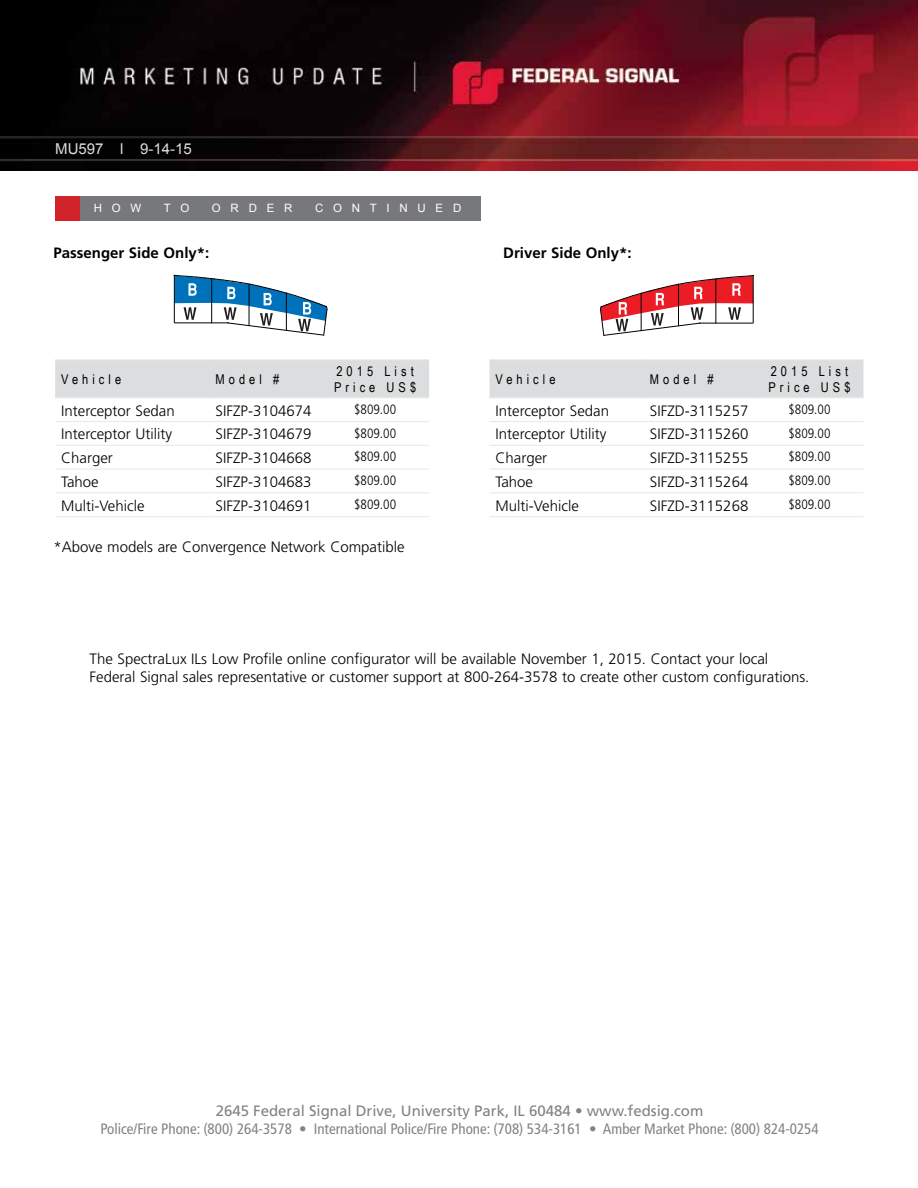
<style>
.page{position:relative;width:918px;height:1188px;background:#fff}
.page>*{position:absolute;margin:0;border:0;box-sizing:border-box;transform-origin:0 0}
.t1{font:300 15px/18px "Frutiger";color:#000}
.t2{font:condensed 15px "Frutiger";color:#808384}
.t3{font:15px "Frutiger";color:#808384}
.t4{font:700 15px "Frutiger";color:#000}
.t5{font:15px "Arial";color:#dcddde}
.t6{font:300 condensed 13.5px "Frutiger";color:#000}
.t7{font:13.5px/16.2px "Arial Narrow";letter-spacing:.3em;color:#000}
.t8{font:11.55px "Arial";letter-spacing:.85em;color:#fff}
</style>
<div class="page">
<img style="left:1px;top:0;width:917px;height:171px">
<svg style="left:173px;top:274px;width:155px;height:62px"></svg>
<svg style="left:600px;top:275px;width:154px;height:61px"></svg>
<div style="left:55px;top:360px;width:374px;height:37px;background:#dcddde"></div>
<hr style="left:55px;top:359px;width:155px;height:1px;background:#e6e7e8">
<hr style="left:210px;top:359px;width:111px;height:1px;background:#e6e7e8">
<hr style="left:321px;top:359px;width:108px;height:1px;background:#e6e7e8">
<hr style="left:55px;top:397px;width:155px;height:1px;background:#e6e7e8">
<hr style="left:210px;top:397px;width:111px;height:1px;background:#e6e7e8">
<hr style="left:321px;top:397px;width:108px;height:1px;background:#e6e7e8">
<hr style="left:55px;top:421px;width:155px;height:1px;background:#e6e7e8">
<hr style="left:210px;top:421px;width:111px;height:1px;background:#e6e7e8">
<hr style="left:321px;top:421px;width:108px;height:1px;background:#e6e7e8">
<hr style="left:55px;top:445px;width:155px;height:1px;background:#e6e7e8">
<hr style="left:210px;top:445px;width:111px;height:1px;background:#e6e7e8">
<hr style="left:321px;top:445px;width:108px;height:1px;background:#e6e7e8">
<hr style="left:55px;top:469px;width:155px;height:1px;background:#e6e7e8">
<hr style="left:210px;top:469px;width:111px;height:1px;background:#e6e7e8">
<hr style="left:321px;top:469px;width:108px;height:1px;background:#e6e7e8">
<hr style="left:55px;top:492px;width:155px;height:1px;background:#e6e7e8">
<hr style="left:210px;top:492px;width:111px;height:1px;background:#e6e7e8">
<hr style="left:321px;top:492px;width:108px;height:1px;background:#e6e7e8">
<hr style="left:55px;top:516px;width:155px;height:1px;background:#e6e7e8">
<hr style="left:210px;top:516px;width:111px;height:1px;background:#e6e7e8">
<hr style="left:321px;top:516px;width:108px;height:1px;background:#e6e7e8">
<div style="left:490px;top:360px;width:373px;height:37px;background:#dcddde"></div>
<hr style="left:490px;top:359px;width:154px;height:1px;background:#e6e7e8">
<hr style="left:644px;top:359px;width:111px;height:1px;background:#e6e7e8">
<hr style="left:755px;top:359px;width:108px;height:1px;background:#e6e7e8">
<hr style="left:490px;top:397px;width:154px;height:1px;background:#e6e7e8">
<hr style="left:644px;top:397px;width:111px;height:1px;background:#e6e7e8">
<hr style="left:755px;top:397px;width:108px;height:1px;background:#e6e7e8">
<hr style="left:490px;top:421px;width:154px;height:1px;background:#e6e7e8">
<hr style="left:644px;top:421px;width:111px;height:1px;background:#e6e7e8">
<hr style="left:755px;top:421px;width:108px;height:1px;background:#e6e7e8">
<hr style="left:490px;top:445px;width:154px;height:1px;background:#e6e7e8">
<hr style="left:644px;top:445px;width:111px;height:1px;background:#e6e7e8">
<hr style="left:755px;top:445px;width:108px;height:1px;background:#e6e7e8">
<hr style="left:490px;top:469px;width:154px;height:1px;background:#e6e7e8">
<hr style="left:644px;top:469px;width:111px;height:1px;background:#e6e7e8">
<hr style="left:755px;top:469px;width:108px;height:1px;background:#e6e7e8">
<hr style="left:490px;top:492px;width:154px;height:1px;background:#e6e7e8">
<hr style="left:644px;top:492px;width:111px;height:1px;background:#e6e7e8">
<hr style="left:755px;top:492px;width:108px;height:1px;background:#e6e7e8">
<hr style="left:490px;top:516px;width:154px;height:1px;background:#e6e7e8">
<hr style="left:644px;top:516px;width:111px;height:1px;background:#e6e7e8">
<hr style="left:755px;top:516px;width:108px;height:1px;background:#e6e7e8">
<div style="left:55px;top:196px;width:26px;height:25px;background:#d2232a"></div>
<div style="left:80px;top:196px;width:401px;height:25px;background:#77787b"></div>
<p class="t5" style="left:55px;top:139px;width:138px">MU597 l 9-14-15</p>
<p class="t8" style="left:94px;top:200px;width:49px">HOW</p>
<p class="t8" style="left:164px;top:200px;width:27px">T O</p>
<p class="t8" style="left:212px;top:200px;width:82px">ORDER</p>
<p class="t8" style="left:315px;top:200px;width:148px">CONTINUED</p>
<p class="t4" style="left:54px;top:244px;width:157px">Passenger Side Only*:</p>
<p class="t4" style="left:503px;top:244px;width:130px">Driver Side Only*:</p>
<p class="t7" style="left:61px;top:370px;width:61px">Vehicle</p>
<p class="t7" style="left:216px;top:370px;width:65px">Model #</p>
<p class="t7" style="left:334px;top:362px;width:84px">2015 List<br>Price US$</p>
<p class="t1" style="left:61px;top:401px;width:115px">Interceptor Sedan</p>
<p class="t1" style="left:216px;top:401px;width:97px">SIFZP-3104674</p>
<p class="t6" style="left:354px;top:402px;width:44px">$809.00</p>
<p class="t1" style="left:61px;top:425px;width:112px">Interceptor Utility</p>
<p class="t1" style="left:216px;top:425px;width:97px">SIFZP-3104679</p>
<p class="t6" style="left:354px;top:425px;width:44px">$809.00</p>
<p class="t1" style="left:61px;top:449px;width:53px">Charger</p>
<p class="t1" style="left:216px;top:449px;width:97px">SIFZP-3104668</p>
<p class="t6" style="left:354px;top:449px;width:44px">$809.00</p>
<p class="t1" style="left:61px;top:473px;width:39px">Tahoe</p>
<p class="t1" style="left:216px;top:473px;width:97px">SIFZP-3104683</p>
<p class="t6" style="left:354px;top:473px;width:44px">$809.00</p>
<p class="t1" style="left:61px;top:496px;width:85px">Multi-Vehicle</p>
<p class="t1" style="left:216px;top:496px;width:97px">SIFZP-3104691</p>
<p class="t6" style="left:354px;top:497px;width:44px">$809.00</p>
<p class="t1" style="left:54px;top:538px;width:353px">*Above models are Convergence Network Compatible</p>
<p class="t7" style="left:496px;top:370px;width:61px">Vehicle</p>
<p class="t7" style="left:650px;top:370px;width:65px">Model #</p>
<p class="t7" style="left:768px;top:362px;width:84px">2015 List<br>Price US$</p>
<p class="t1" style="left:496px;top:401px;width:115px">Interceptor Sedan</p>
<p class="t1" style="left:650px;top:401px;width:100px">SIFZD-3115257</p>
<p class="t6" style="left:788px;top:402px;width:44px">$809.00</p>
<p class="t1" style="left:496px;top:425px;width:112px">Interceptor Utility</p>
<p class="t1" style="left:650px;top:425px;width:100px">SIFZD-3115260</p>
<p class="t6" style="left:788px;top:425px;width:44px">$809.00</p>
<p class="t1" style="left:496px;top:449px;width:53px">Charger</p>
<p class="t1" style="left:650px;top:449px;width:100px">SIFZD-3115255</p>
<p class="t6" style="left:788px;top:449px;width:44px">$809.00</p>
<p class="t1" style="left:496px;top:473px;width:39px">Tahoe</p>
<p class="t1" style="left:650px;top:473px;width:100px">SIFZD-3115264</p>
<p class="t6" style="left:788px;top:473px;width:44px">$809.00</p>
<p class="t1" style="left:496px;top:496px;width:85px">Multi-Vehicle</p>
<p class="t1" style="left:650px;top:496px;width:100px">SIFZD-3115268</p>
<p class="t6" style="left:788px;top:497px;width:44px">$809.00</p>
<p class="t1" style="left:90px;top:649px;width:721px">The SpectraLux ILs Low Profile online configurator will be available November 1, 2015. Contact your local<br>Federal Signal sales representative or customer support at 800-264-3578 to create other custom configurations.</p>
<p class="t3" style="left:216px;top:1102px;width:489px">2645 Federal Signal Drive, University Park, IL 60484 • www.fedsig.com</p>
<p class="t2" style="left:100px;top:1120px;width:720px">Police/Fire Phone: (800) 264-3578 • International Police/Fire Phone: (708) 534-3161 • Amber Market Phone: (800) 824-0254</p>
</div>
